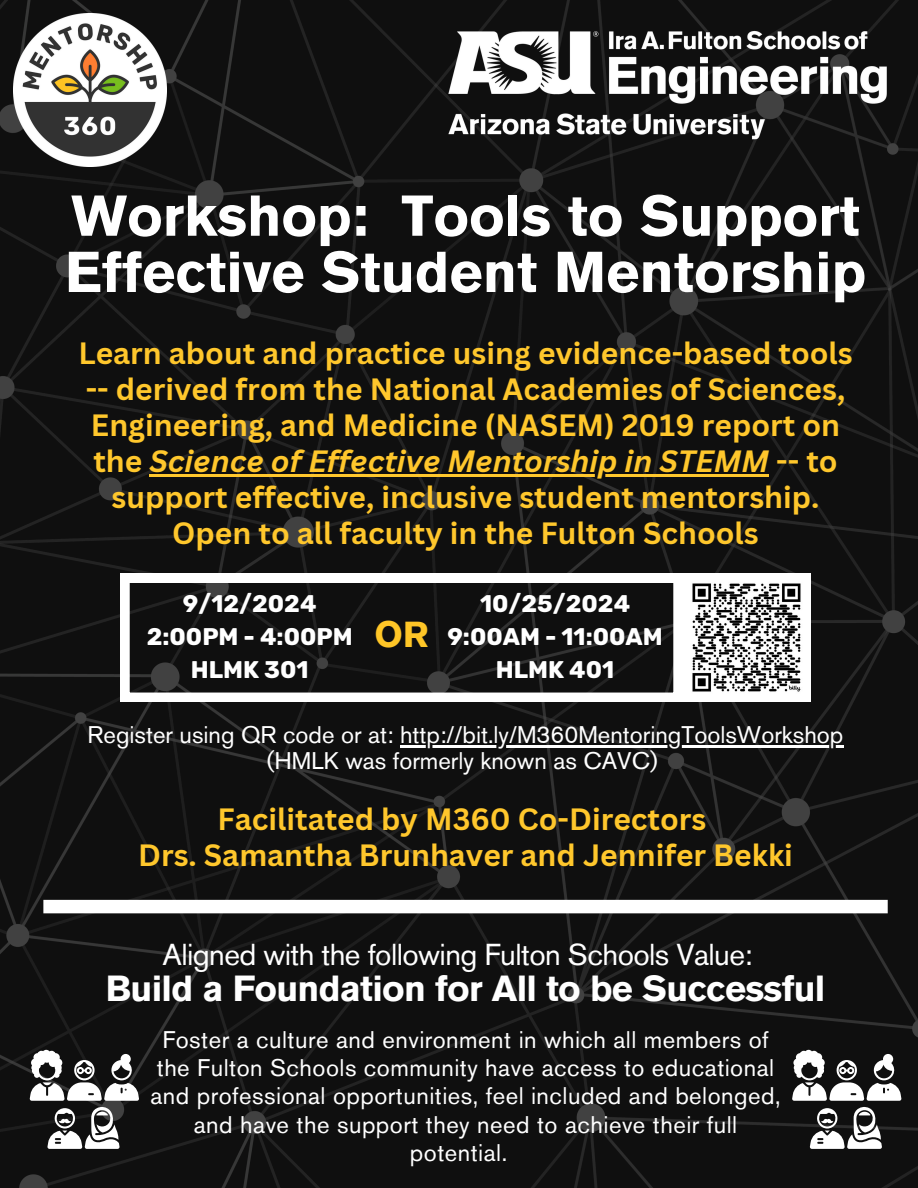
<style>
.page{position:relative;width:918px;height:1188px;background:#fff}
.page>*{position:absolute;margin:0;border:0;box-sizing:border-box;transform-origin:0 0}
.t1{font:700 57px/56.2px "Akzidenz Grotesk Pro";color:#fff}
.t2{font:700 36.15px "Akzidenz Grotesk Pro";letter-spacing:-.02em;color:#fff}
.t3{font:700 36px "Akzidenz Grotesk Pro";color:#ffc627}
.t4{font:30.15px "Akzidenz Grotesk Pro";letter-spacing:-.02em;color:#fff}
.t5{font:700 30px/36px "Canva Sans";color:#ffc72c;text-align:center}
.t6{font:24px/28.2px "Akzidenz Grotesk Pro";letter-spacing:.02em;color:#fff;text-align:center}
.t7{font:24px "Akzidenz Grotesk Pro";color:#fff}
.t8{font:700 24px/32.7px "Rubik";color:#fff;text-align:center}
.s1{font-style:italic}
</style>
<div class="page">
<img style="left:0;top:0;width:918px;height:1188px">
<img style="left:13px;top:13px;width:153px;height:153px">
<img style="left:417px;top:0;width:501px;height:165px">
<div style="left:43px;top:900px;width:845px;height:13px;background:#fff"></div>
<svg style="left:47px;top:1107px;width:73px;height:42px"></svg>
<svg style="left:30px;top:1050px;width:109px;height:51px"></svg>
<svg style="left:810px;top:1107px;width:72px;height:42px"></svg>
<svg style="left:792px;top:1050px;width:109px;height:51px"></svg>
<svg style="left:121px;top:574px;width:561px;height:127px"></svg>
<img style="left:682px;top:573px;width:129px;height:129px">
<hr style="left:400px;top:746px;width:443px;height:2px;background:#fff">
<hr style="left:149px;top:474px;width:620px;height:3px;background:#ffc72c">
<p class="t1" style="left:65px;top:193px;width:803px">Workshop: Tools to Support<br>Effective Student Mentorship</p>
<h3 class="t5" style="left:78px;top:335px;width:776px;text-align:left">Learn about and practice using evidence-based tools -- derived from the National Academies of Sciences, Engineering, and Medicine (NASEM) 2019 report on the <span class="s1">Science of Effective Mentorship in STEMM</span> -- to</h3>
<h4 class="t5" style="left:112px;top:479px;width:709px">support effective, inclusive student mentorship.<br>Open to all faculty in the Fulton Schools</h4>
<h5 class="t8" style="left:147px;top:588px;width:208px">9/12/2024<br>2:00PM - 4:00PM<br>HLMK 301</h5>
<h5 class="t8" style="left:447px;top:588px;width:217px">10/25/2024<br>9:00AM - 11:00AM<br>HLMK 401</h5>
<h2 class="t3" style="left:375px;top:620px;width:56px">OR</h2>
<p class="t7" style="left:88px;top:725px;width:757px">Register using QR code or at: http://bit.ly/M360MentoringToolsWorkshop</p>
<p class="t7" style="left:267px;top:751px;width:392px">(HMLK was formerly known as CAVC)</p>
<p class="t5" style="left:138px;top:800px;width:656px">Facilitated by M360 Co-Directors<br>Drs. Samantha Brunhaver and Jennifer Bekki</p>
<p class="t4" style="left:163px;top:942px;width:592px">Aligned with the following Fulton Schools Value:</p>
<p class="t2" style="left:106px;top:974px;width:721px">Build a Foundation for All to be Successful</p>
<h1 class="t6" style="left:150px;top:1028px;width:632px">Foster a culture and environment in which all members of the Fulton Schools community have access to educational and professional opportunities, feel included and belonged, and have the support they need to achieve their full potential.</h1>
</div>
